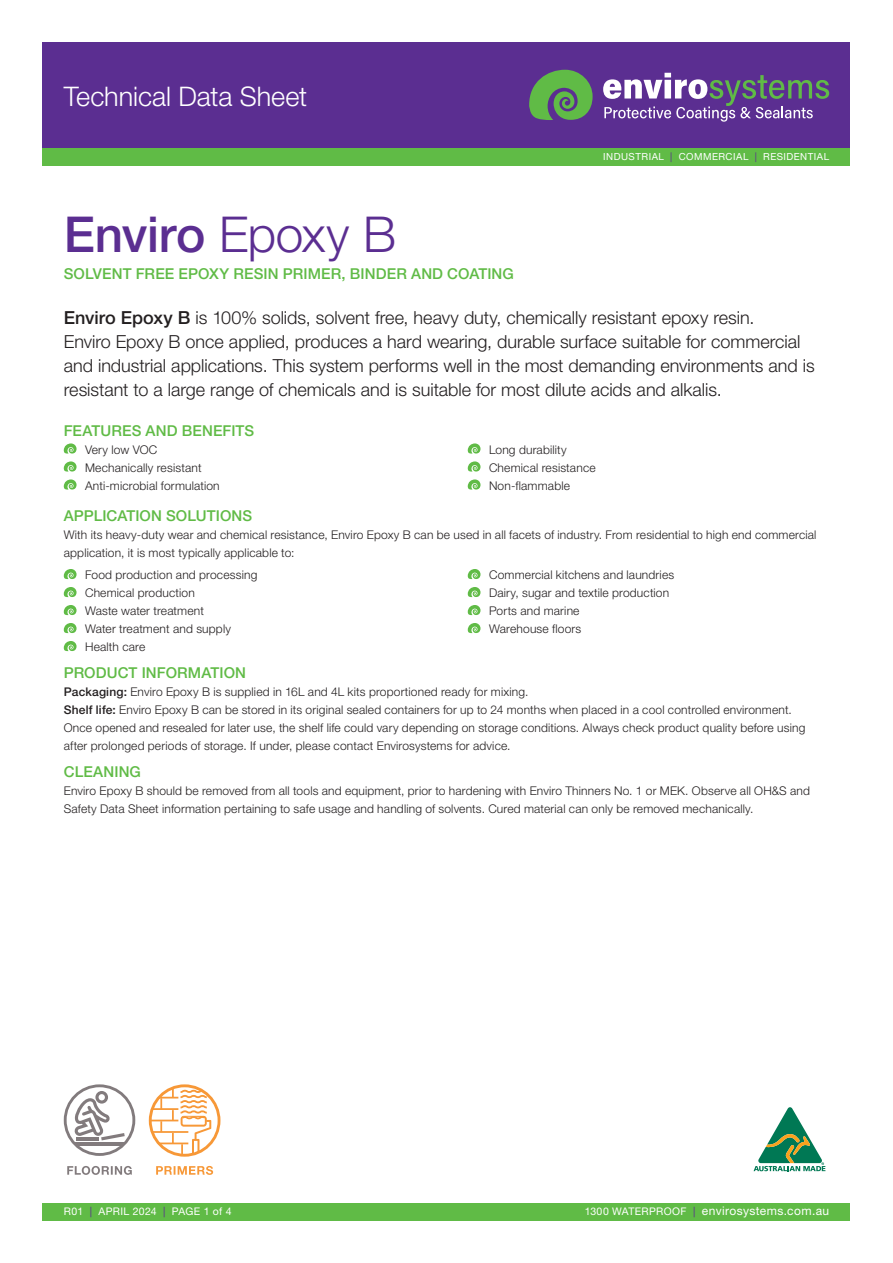
<style>
.page{position:relative;width:893px;height:1263px;background:#fff}
.page>*{position:absolute;margin:0;border:0;box-sizing:border-box;transform-origin:0 0}
.t1{font:500 49.5px "Helvetica Neue";letter-spacing:-.005em;color:#5b2e91}
.t2{font:300 27px "Helvetica Neue";letter-spacing:-.005em;color:#fff}
.t3{font:300 18px/24px "Helvetica Neue";color:#231f20}
.t4{font:500 15px "Helvetica Neue";letter-spacing:.005em;color:#60bb46}
.t5{font:300 12px/18px "Helvetica Neue";letter-spacing:.015em;color:#231f20}
.t6{font:12px "Helvetica Neue";letter-spacing:.03em;color:#fff}
.t7{font:10.5px "Helvetica Neue";letter-spacing:.03em;color:#fff}
.t8{font:9.75px "Helvetica Neue";letter-spacing:.05em;color:#fff}
.s1{color:#5b2e91}
.s2{font-weight:300}
.s3{font-weight:500}
.s4{font-size:10.5px}
.s5{font-size:10.5px;color:#5b2e91}
</style>
<div class="page">
<div style="left:43px;top:43px;width:807px;height:106px;background:#5b2e91"></div>
<svg style="left:603px;top:73px;width:226px;height:49px"></svg>
<svg style="left:529px;top:70px;width:64px;height:50px"></svg>
<div style="left:43px;top:149px;width:807px;height:17px;background:#60bb46"></div>
<div style="left:43px;top:1203px;width:807px;height:17px;background:#60bb46"></div>
<svg style="left:64px;top:443px;width:13px;height:11px"></svg>
<svg style="left:64px;top:461px;width:13px;height:11px"></svg>
<svg style="left:64px;top:479px;width:13px;height:11px"></svg>
<svg style="left:468px;top:443px;width:12px;height:11px"></svg>
<svg style="left:468px;top:461px;width:12px;height:11px"></svg>
<svg style="left:468px;top:479px;width:12px;height:11px"></svg>
<svg style="left:64px;top:569px;width:13px;height:10px"></svg>
<svg style="left:64px;top:587px;width:13px;height:10px"></svg>
<svg style="left:64px;top:605px;width:13px;height:10px"></svg>
<svg style="left:64px;top:623px;width:13px;height:10px"></svg>
<svg style="left:64px;top:641px;width:13px;height:10px"></svg>
<svg style="left:468px;top:569px;width:12px;height:10px"></svg>
<svg style="left:468px;top:587px;width:12px;height:10px"></svg>
<svg style="left:468px;top:605px;width:12px;height:10px"></svg>
<svg style="left:468px;top:623px;width:12px;height:10px"></svg>
<svg style="left:64px;top:1084px;width:71px;height:72px"></svg>
<svg style="left:67px;top:1166px;width:65px;height:9px"></svg>
<svg style="left:753px;top:1107px;width:73px;height:65px"></svg>
<svg style="left:149px;top:1084px;width:71px;height:73px"></svg>
<svg style="left:156px;top:1166px;width:57px;height:9px"></svg>
<h2 class="t2" style="left:64px;top:80px;width:245px">Technical Data Sheet</h2>
<p class="t8" style="left:603px;top:151px;width:227px">INDUSTRIAL <span class="s1">|</span> COMMERCIAL <span class="s1">|</span> RESIDENTIAL</p>
<h1 class="t1" style="left:64px;top:204px;width:334px">Enviro <span class="s2">Epoxy B</span></h1>
<p class="t4" style="left:64px;top:264px;width:452px">SOLVENT FREE EPOXY RESIN PRIMER, BINDER AND COATING</p>
<p class="t3" style="left:64px;top:305px;width:752px"><span class="s3">Enviro Epoxy B</span> is 100% solids, solvent free, heavy duty, chemically resistant epoxy resin.<br>Enviro Epoxy B once applied, produces a hard wearing, durable surface suitable for commercial and industrial applications. This system performs well in the most demanding environments and is resistant to a large range of chemicals and is suitable for most dilute acids and alkalis.</p>
<p class="t4" style="left:64px;top:421px;width:192px">FEATURES AND BENEFITS</p>
<p class="t5" style="left:85px;top:440px;width:136px">Very low VOC<br>Mechanically resistant<br>Anti-microbial formulation</p>
<p class="t5" style="left:489px;top:440px;width:108px">Long durability<br>Chemical resistance<br>Non-flammable</p>
<p class="t4" style="left:64px;top:506px;width:190px">APPLICATION SOLUTIONS</p>
<p class="t5" style="left:64px;top:525px;width:754px">With its heavy-duty wear and chemical resistance, Enviro Epoxy B can be used in all facets of industry. From residential to high end commercial application, it is most typically applicable to:</p>
<p class="t5" style="left:85px;top:566px;width:174px">Food production and processing<br>Chemical production<br>Waste water treatment<br>Water treatment and supply<br>Health care</p>
<p class="t5" style="left:489px;top:566px;width:187px">Commercial kitchens and laundries<br>Dairy, sugar and textile production<br>Ports and marine<br>Warehouse floors</p>
<p class="t4" style="left:64px;top:664px;width:184px">PRODUCT INFORMATION</p>
<p class="t5" style="left:64px;top:683px;width:743px"><span class="s3">Packaging:</span> Enviro Epoxy B is supplied in 16L and 4L kits proportioned ready for mixing.<br><span class="s3">Shelf life:</span> Enviro Epoxy B can be stored in its original sealed containers for up to 24 months when placed in a cool controlled environment.<br>Once opened and resealed for later use, the shelf life could vary depending on storage conditions. Always check product quality before using after prolonged periods of storage. If under, please contact Envirosystems for advice.</p>
<p class="t4" style="left:64px;top:763px;width:79px">CLEANING</p>
<p class="t5" style="left:64px;top:782px;width:748px">Enviro Epoxy B should be removed from all tools and equipment, prior to hardening with Enviro Thinners No. 1 or MEK. Observe all OH&amp;S and<br>Safety Data Sheet information pertaining to safe usage and handling of solvents. Cured material can only be removed mechanically.</p>
<p class="t7" style="left:64px;top:1205px;width:169px">R01 <span class="s1">|</span> APRIL 2024 <span class="s1">|</span> PAGE 1 of 4</p>
<p class="t6" style="left:585px;top:1204px;width:246px"><span class="s4">1300 WATERPROOF</span> <span class="s5">|</span> envirosystems.com.au</p>
</div>
